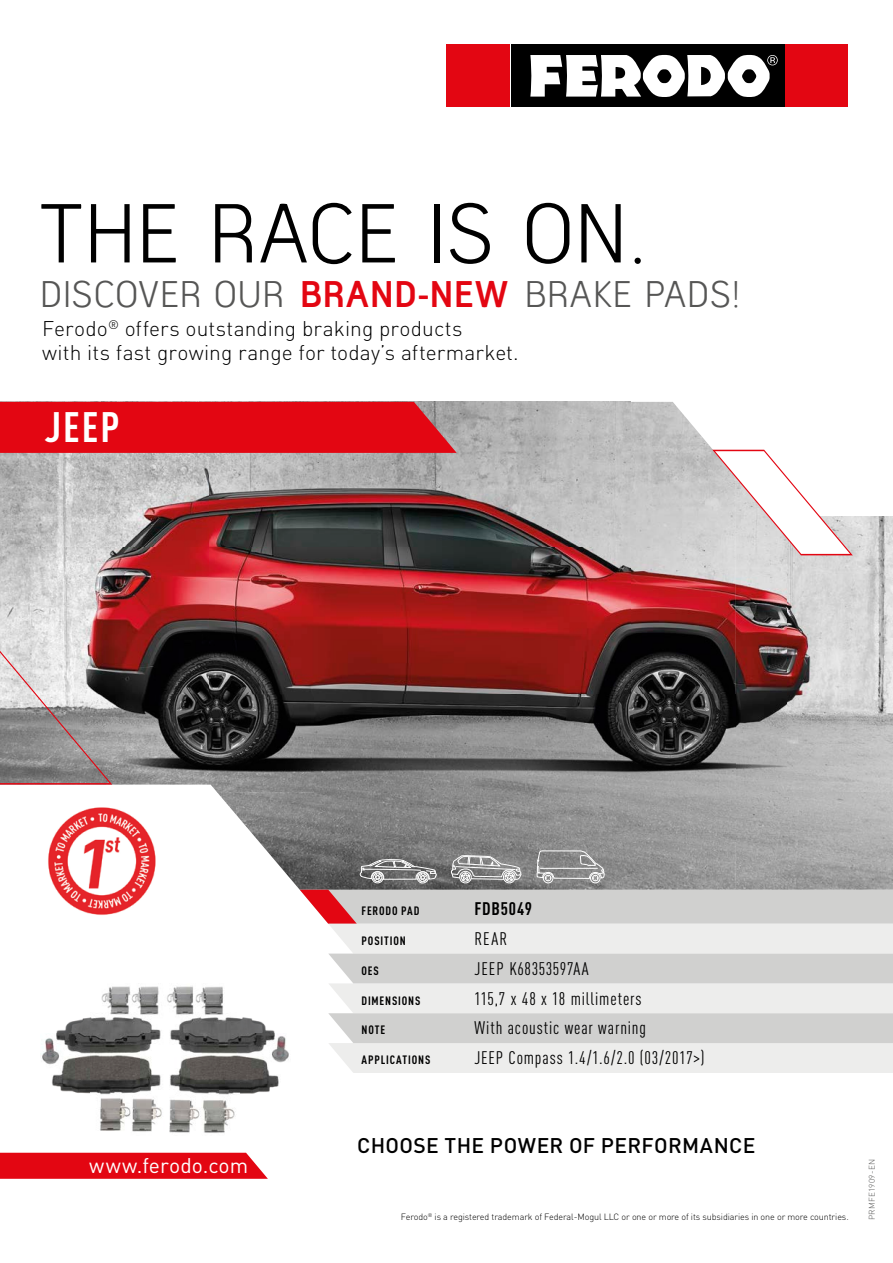
<style>
.page{position:relative;width:893px;height:1263px;background:#fff}
.page>*{position:absolute;margin:0;border:0;box-sizing:border-box;transform-origin:0 0}
.t1{font:81px "Antagometrica BT Light";color:#000}
.t2{font:700 condensed 42px "DIN Pro";color:#fff}
.t3{font:36px "Antagometrica BT Light";letter-spacing:.015em;color:#565655}
.t4{font:300 21px/24px "DIN Pro";letter-spacing:.005em;color:#000}
.t5{font:500 21px "DIN Pro";letter-spacing:.015em;color:#000}
.t6{font:21px "DIN Pro";color:#fff}
.t7{font:condensed 18px "DIN Pro";letter-spacing:.045em;color:#000}
.t8{font:700 condensed 18px "DIN Pro";letter-spacing:.045em;color:#000}
.t9{font:700 condensed 12px "DIN Pro";letter-spacing:.075em;color:#000}
.t10{font:300 9px "DIN Pro";letter-spacing:-.01em;color:#000}
.t11{font:300 8.25px "DIN Pro";letter-spacing:.04em;color:#565655}
.s1{font-family:"Antagometrica BT";font-weight:700;color:#e30612}
</style>
<div class="page">
<img style="left:0;top:402px;width:736px;height:292px">
<img style="left:735px;top:555px;width:53px;height:296px">
<img style="left:788px;top:516px;width:105px;height:335px">
<img style="left:0;top:694px;width:315px;height:98px">
<img style="left:315px;top:694px;width:421px;height:157px">
<img style="left:217px;top:792px;width:98px;height:98px">
<svg style="left:0;top:1153px;width:268px;height:26px;background:#e4111d"></svg>
<div style="left:0;top:402px;width:457px;height:51px;background:#e30612"></div>
<img style="left:42px;top:986px;width:247px;height:147px">
<svg style="left:712px;top:450px;width:141px;height:105px"></svg>
<svg style="left:0;top:651px;width:112px;height:133px;background:#a6a0a0"></svg>
<div style="left:511px;top:45px;width:273px;height:62px;background:#000"></div>
<div style="left:446px;top:45px;width:64px;height:62px;background:#e30612"></div>
<div style="left:785px;top:45px;width:63px;height:62px;background:#e30612"></div>
<svg style="left:530px;top:55px;width:248px;height:42px"></svg>
<img style="left:45px;top:804px;width:115px;height:115px;border-radius:57px">
<svg style="left:300px;top:851px;width:593px;height:222px;background:#d1d0cf"></svg>
<h1 class="t1" style="left:40px;top:185px;width:611px">THE RACE IS ON.</h1>
<h3 class="t3" style="left:40px;top:273px;width:703px">DISCOVER OUR <span class="s1">BRAND-NEW</span> BRAKE PADS!</h3>
<p class="t4" style="left:42px;top:315px;width:478px">Ferodo<sup>®</sup> offers outstanding braking products<br>with its fast growing range for today’s aftermarket.</p>
<h2 class="t2" style="left:45px;top:402px;width:76px">JEEP</h2>
<p class="t6" style="left:89px;top:1151px;width:160px">www.ferodo.com</p>
<p class="t9" style="left:361px;top:904px;width:60px">FERODO PAD</p>
<p class="t8" style="left:474px;top:898px;width:59px">FDB5049</p>
<p class="t9" style="left:361px;top:933px;width:46px">POSITION</p>
<p class="t7" style="left:474px;top:928px;width:34px">REAR</p>
<p class="t9" style="left:361px;top:963px;width:19px">OES</p>
<p class="t7" style="left:474px;top:958px;width:116px">JEEP K68353597AA</p>
<p class="t9" style="left:361px;top:993px;width:60px">DIMENSIONS</p>
<p class="t7" style="left:474px;top:988px;width:169px">115,7 x 48 x 18 millimeters</p>
<p class="t9" style="left:361px;top:1023px;width:25px">NOTE</p>
<p class="t7" style="left:474px;top:1017px;width:173px">With acoustic wear warning</p>
<p class="t9" style="left:361px;top:1052px;width:70px">APPLICATIONS</p>
<p class="t7" style="left:474px;top:1047px;width:232px">JEEP Compass 1.4/1.6/2.0 (03/2017&gt;)</p>
<p class="t5" style="left:357px;top:1131px;width:400px">CHOOSE THE POWER OF PERFORMANCE</p>
<p class="t10" style="left:401px;top:1211px;width:449px">Ferodo<sup>®</sup> is a registered trademark of Federal-Mogul LLC or one or more of its subsidiaries in one or more countries.</p>
<p class="t11" style="left:866px;top:1220px;width:63px;rotate:-90deg">PRMFE1909-EN</p>
</div>
